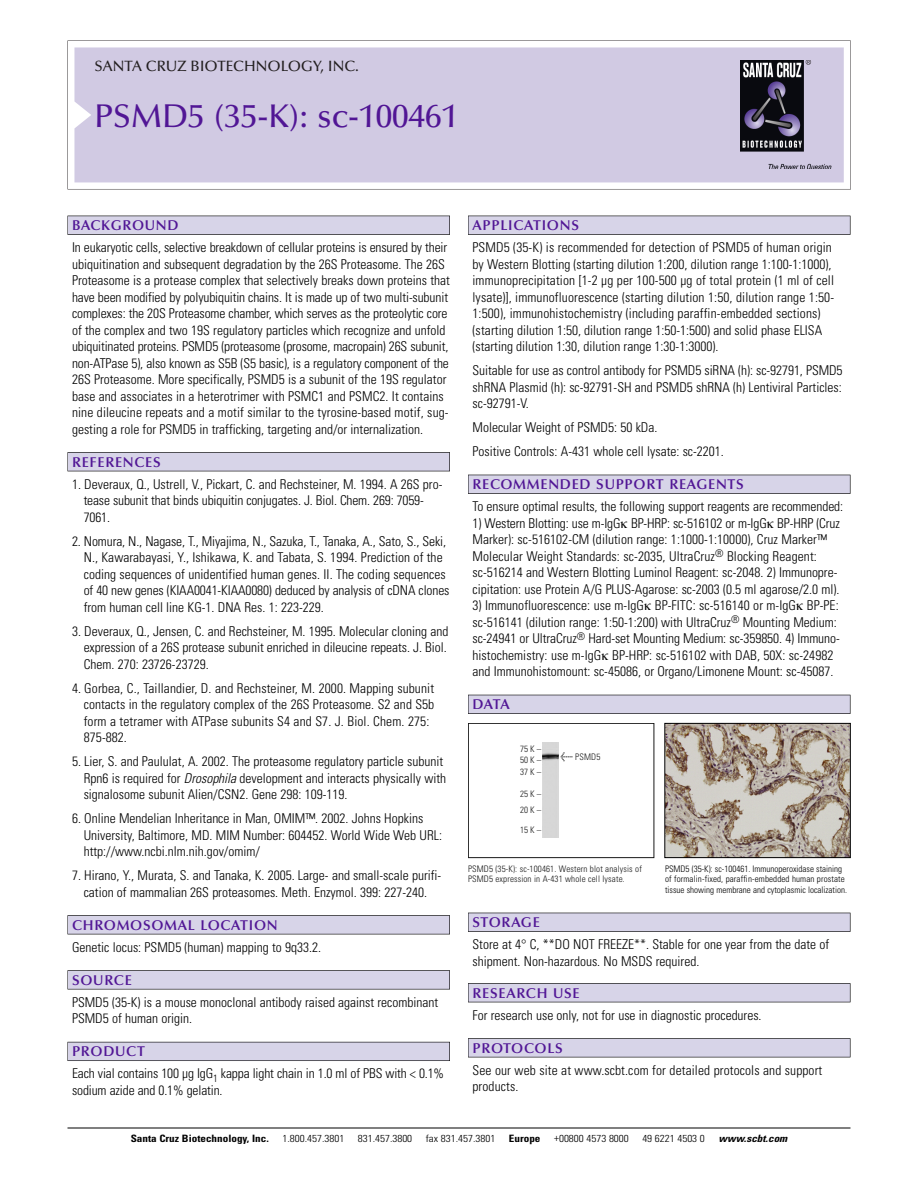
<style>
.page{position:relative;width:918px;height:1188px;background:#fff}
.page>*{position:absolute;margin:0;border:0;box-sizing:border-box;transform-origin:0 0}
.t1{font:500 33px "Optima";color:#511695}
.t2{font:500 15px "Optima";color:#231f20}
.t3{font:600 14.25px "Optima";letter-spacing:.05em;color:#511695}
.t4{font:300 condensed 13.5px/16.5px "Univers";color:#000}
.t5{font:300 condensed 10.2px "Univers";color:#000;scale:1.1 1}
.t6{font:700 condensed 10.2px "Univers";color:#000;scale:1.1 1}
.t7{font:italic 700 condensed 10.2px "Univers";color:#000;scale:1.1 1}
.t8{font:300 condensed 9px/10.5px "Univers";color:#000}
.t9{font:300 condensed 9px/11.4px "Univers";letter-spacing:.015em;color:#191919}
.s1{font-style:italic}
.s2{font-family:"Meta Plus";font-weight:400;font-stretch:normal;font-size:10.5px}
</style>
<div class="page">
<svg style="left:74px;top:41px;width:777px;height:148px"></svg>
<div style="left:74px;top:47px;width:770px;height:135px;background:#d1cae3"></div>
<img style="left:741px;top:60px;width:90px;height:108px">
<div style="left:68px;top:216px;width:382px;height:19px;background:#535256"></div>
<div style="left:68px;top:216px;width:381px;height:18px;background:#d7d4e8"></div>
<div style="left:68px;top:452px;width:382px;height:19px;background:#515155"></div>
<div style="left:68px;top:453px;width:381px;height:18px;background:#d7d4e8"></div>
<div style="left:68px;top:915px;width:382px;height:19px;background:#545357"></div>
<div style="left:68px;top:916px;width:381px;height:18px;background:#d7d4e8"></div>
<div style="left:68px;top:970px;width:382px;height:19px;background:#575659"></div>
<div style="left:68px;top:971px;width:381px;height:18px;background:#d7d4e8"></div>
<div style="left:68px;top:1042px;width:382px;height:19px;background:#595860"></div>
<div style="left:68px;top:1042px;width:381px;height:18px;background:#d7d4e8"></div>
<div style="left:468px;top:216px;width:382px;height:19px;background:#535256"></div>
<div style="left:468px;top:216px;width:382px;height:18px;background:#d7d4e8"></div>
<div style="left:468px;top:475px;width:382px;height:19px;background:#525156"></div>
<div style="left:468px;top:475px;width:382px;height:18px;background:#d7d4e8"></div>
<div style="left:468px;top:695px;width:382px;height:19px;background:#515057"></div>
<div style="left:468px;top:695px;width:382px;height:18px;background:#d7d4e8"></div>
<div style="left:468px;top:913px;width:382px;height:19px;background:#525156"></div>
<div style="left:468px;top:913px;width:382px;height:18px;background:#d7d4e8"></div>
<div style="left:468px;top:983px;width:382px;height:19px;background:#515155"></div>
<div style="left:468px;top:984px;width:382px;height:18px;background:#d7d4e8"></div>
<div style="left:468px;top:1038px;width:382px;height:19px;background:#545357"></div>
<div style="left:468px;top:1039px;width:382px;height:18px;background:#d7d4e8"></div>
<hr style="left:68px;top:1128px;width:782px;height:1px;background:#000">
<img style="left:666px;top:725px;width:183px;height:131px">
<div style="left:664px;top:723px;width:187px;height:135px;border:1px solid #000"></div>
<div style="left:468px;top:723px;width:186px;height:135px;border:1px solid #191919"></div>
<img style="left:542px;top:743px;width:17px;height:95px">
<p class="t2" style="left:94px;top:60px;width:266px">SANTA CRUZ BIOTECHNOLOGY, INC.</p>
<p class="t1" style="left:94px;top:102px;width:365px">PSMD5 (35-K): sc-100461</p>
<p class="t3" style="left:72px;top:219px;width:108px">BACKGROUND</p>
<p class="t4" style="left:72px;top:240px;width:379px">In eukaryotic cells, selective breakdown of cellular proteins is ensured by their ubiquitination and subsequent degradation by the 26S Proteasome. The 26S Proteasome is a protease complex that selectively breaks down proteins that have been modified by polyubiquitin chains. It is made up of two multi-subunit complexes: the 20S Proteasome chamber, which serves as the proteolytic core of the complex and two 19S regulatory particles which recognize and unfold ubiquitinated proteins. PSMD5 (proteasome (prosome, macropain) 26S subunit, non-ATPase 5), also known as S5B (S5 basic), is a regulatory component of the 26S Proteasome. More specifically, PSMD5 is a subunit of the 19S regulator base and associates in a heterotrimer with PSMC1 and PSMC2. It contains nine dileucine repeats and a motif similar to the tyrosine-based motif, sug&shy;gesting a role for PSMD5 in trafficking, targeting and/or internalization.</p>
<p class="t3" style="left:72px;top:456px;width:90px">REFERENCES</p>
<p class="t4" style="left:84px;top:477px;width:360px;text-indent:-12px">1. Deveraux, Q., Ustrell, V., Pickart, C. and Rechsteiner, M. 1994. A 26S pro&shy;tease subunit that binds ubiquitin conjugates. J. Biol. Chem. 269: 7059-<br>7061.</p>
<p class="t4" style="left:84px;top:534px;width:367px;text-indent:-12px">2. Nomura, N., Nagase, T., Miyajima, N., Sazuka, T., Tanaka, A., Sato, S., Seki, N., Kawarabayasi, Y., Ishikawa, K. and Tabata, S. 1994. Prediction of the coding sequences of unidentified human genes. II. The coding sequences of 40 new genes (KIAA0041-KIAA0080) deduced by analysis of cDNA clones from human cell line KG-1. DNA Res. 1: 223-229.</p>
<p class="t4" style="left:84px;top:624px;width:366px;text-align:justify;text-indent:-12px">3. Deveraux, Q., Jensen, C. and Rechsteiner, M. 1995. Molecular cloning and expression of a 26S protease subunit enriched in dileucine repeats. J. Biol.<br>Chem. 270: 23726-23729.</p>
<p class="t4" style="left:84px;top:681px;width:352px;text-indent:-12px">4. Gorbea, C., Taillandier, D. and Rechsteiner, M. 2000. Mapping subunit contacts in the regulatory complex of the 26S Proteasome. S2 and S5b form a tetramer with ATPase subunits S4 and S7. J. Biol. Chem. 275:<br>875-882.</p>
<p class="t4" style="left:84px;top:754px;width:364px;text-indent:-12px">5. Lier, S. and Paululat, A. 2002. The proteasome regulatory particle subunit<br>Rpn6 is required for <span class="s1">Drosophila</span>development and interacts physically with signalosome subunit Alien/CSN2. Gene 298: 109-119.</p>
<p class="t4" style="left:84px;top:811px;width:360px;text-indent:-12px">6. Online Mendelian Inheritance in Man, OMIM™. 2002. Johns Hopkins<br>University, Baltimore, MD. MIM Number: 604452. World Wide Web URL: http://www.ncbi.nlm.nih.gov/omim/</p>
<p class="t4" style="left:72px;top:868px;width:371px;text-align:center">7. Hirano, Y., Murata, S. and Tanaka, K. 2005. Large- and small-scale purifi&shy;cation of mammalian 26S proteasomes. Meth. Enzymol. 399: 227-240.</p>
<p class="t3" style="left:72px;top:919px;width:207px">CHROMOSOMAL LOCATION</p>
<p class="t4" style="left:72px;top:940px;width:251px">Genetic locus: PSMD5 (human) mapping to 9q33.2.</p>
<p class="t3" style="left:72px;top:974px;width:61px">SOURCE</p>
<p class="t4" style="left:72px;top:995px;width:368px">PSMD5 (35-K) is a mouse monoclonal antibody raised against recombinant<br>PSMD5 of human origin.</p>
<p class="t3" style="left:72px;top:1045px;width:74px">PRODUCT</p>
<p class="t4" style="left:72px;top:1067px;width:374px">Each vial contains 100 µg IgG<sub>1</sub> kappa light chain in 1.0 ml of PBS with &lt; 0.1% sodium azide and 0.1% gelatin.</p>
<p class="t3" style="left:473px;top:219px;width:108px">APPLICATIONS</p>
<p class="t4" style="left:473px;top:240px;width:363px">PSMD5 (35-K) is recommended for detection of PSMD5 of human origin by Western Blotting (starting dilution 1:200, dilution range 1:100-1:1000), immunoprecipitation [1-2 µg per 100-500 µg of total protein (1 ml of cell lysate)], immunofluorescence (starting dilution 1:50, dilution range 1:50- 1:500), immunohistochemistry (including paraffin-embedded sections) (starting dilution 1:50, dilution range 1:50-1:500) and solid phase ELISA (starting dilution 1:30, dilution range 1:30-1:3000).</p>
<p class="t4" style="left:473px;top:363px;width:372px;text-align:justify">Suitable for use as control antibody for PSMD5 siRNA (h): sc-92791, PSMD5 shRNA Plasmid (h): sc-92791-SH and PSMD5 shRNA (h) Lentiviral Particles: sc-92791-V.</p>
<p class="t4" style="left:473px;top:420px;width:186px">Molecular Weight of PSMD5: 50 kDa.</p>
<p class="t4" style="left:473px;top:444px;width:253px">Positive Controls: A-431 whole cell lysate: sc-2201.</p>
<p class="t3" style="left:473px;top:478px;width:273px">RECOMMENDED SUPPORT REAGENTS</p>
<p class="t4" style="left:473px;top:499px;width:372px">To ensure optimal results, the following support reagents are recommended:</p>
<p class="t4" style="left:473px;top:516px;width:369px">1) Western Blotting: use m-IgG BP-HRP: sc-516102 or m-IgG BP-HRP (Cruz Marker): sc-516102-CM (dilution range: 1:1000-1:10000), Cruz Marker™ Molecular Weight Standards: sc-2035, UltraCruz<sup>®</sup> Blocking Reagent: sc-516214 and Western Blotting Luminol Reagent: sc-2048. 2) Immunopre&shy;cipitation: use Protein A/G PLUS-Agarose: sc-2003 (0.5 ml agarose/2.0 ml).</p>
<p class="t4" style="left:473px;top:598px;width:369px">3) Immunofluorescence: use m-IgG BP-FITC: sc-516140 or m-IgG BP-PE: sc-516141 (dilution range: 1:50-1:200) with UltraCruz<sup>®</sup> Mounting Medium: sc-24941 or UltraCruz<sup>®</sup> Hard-set Mounting Medium: sc-359850. 4) Immuno&shy;histochemistry: use m-IgG BP-HRP: sc-516102 with DAB, 50X: sc-24982 and Immunohistomount: sc-45086, or Organo/Limonene Mount: sc-45087.</p>
<p class="t3" style="left:473px;top:698px;width:39px">DATA</p>
<p class="t9" style="left:520px;top:744px;width:22px;text-align:justify">75 K – 50 K – 37 K –</p>
<p class="t9" style="left:520px;top:787px;width:22px;line-height:15.3px">25 K –<br>20 K –</p>
<p class="t9" style="left:520px;top:825px;width:22px">15 K –</p>
<p class="t9" style="left:561px;top:752px;width:41px"><span class="s2">&lt;</span> PSMD5</p>
<p class="t9" style="left:468px;top:864px;width:175px;line-height:10.5px">PSMD5 (35-K): sc-100461. Western blot analysis of<br>PSMD5 expression in A-431 whole cell lysate.</p>
<p class="t8" style="left:665px;top:864px;width:183px">PSMD5 (35-K): sc-100461. Immunoperoxidase staining of formalin-fixed, paraffin-embedded human prostate tissue showing membrane and cytoplasmic localization.</p>
<p class="t3" style="left:473px;top:916px;width:69px">STORAGE</p>
<p class="t4" style="left:473px;top:937px;width:358px">Store at 4° C, **DO NOT FREEZE**. Stable for one year from the date of shipment. Non-hazardous. No MSDS required.</p>
<p class="t3" style="left:473px;top:987px;width:109px">RESEARCH USE</p>
<p class="t4" style="left:473px;top:1008px;width:291px">For research use only, not for use in diagnostic procedures.</p>
<p class="t3" style="left:473px;top:1042px;width:92px">PROTOCOLS</p>
<p class="t4" style="left:473px;top:1063px;width:351px">See our web site at www.scbt.com for detailed protocols and support products.</p>
<p class="t6" style="left:131px;top:1135px;width:127px">Santa Cruz Biotechnology, Inc.</p>
<p class="t5" style="left:282px;top:1135px;width:58px">1.800.457.3801</p>
<p class="t5" style="left:358px;top:1135px;width:51px">831.457.3800</p>
<p class="t5" style="left:426px;top:1135px;width:65px">fax 831.457.3801</p>
<p class="t6" style="left:509px;top:1135px;width:30px">Europe</p>
<p class="t5" style="left:554px;top:1135px;width:69px">+00800 4573 8000</p>
<p class="t5" style="left:642px;top:1135px;width:58px">49 6221 4503 0</p>
<p class="t7" style="left:719px;top:1135px;width:66px">www.scbt.com</p>
</div>
